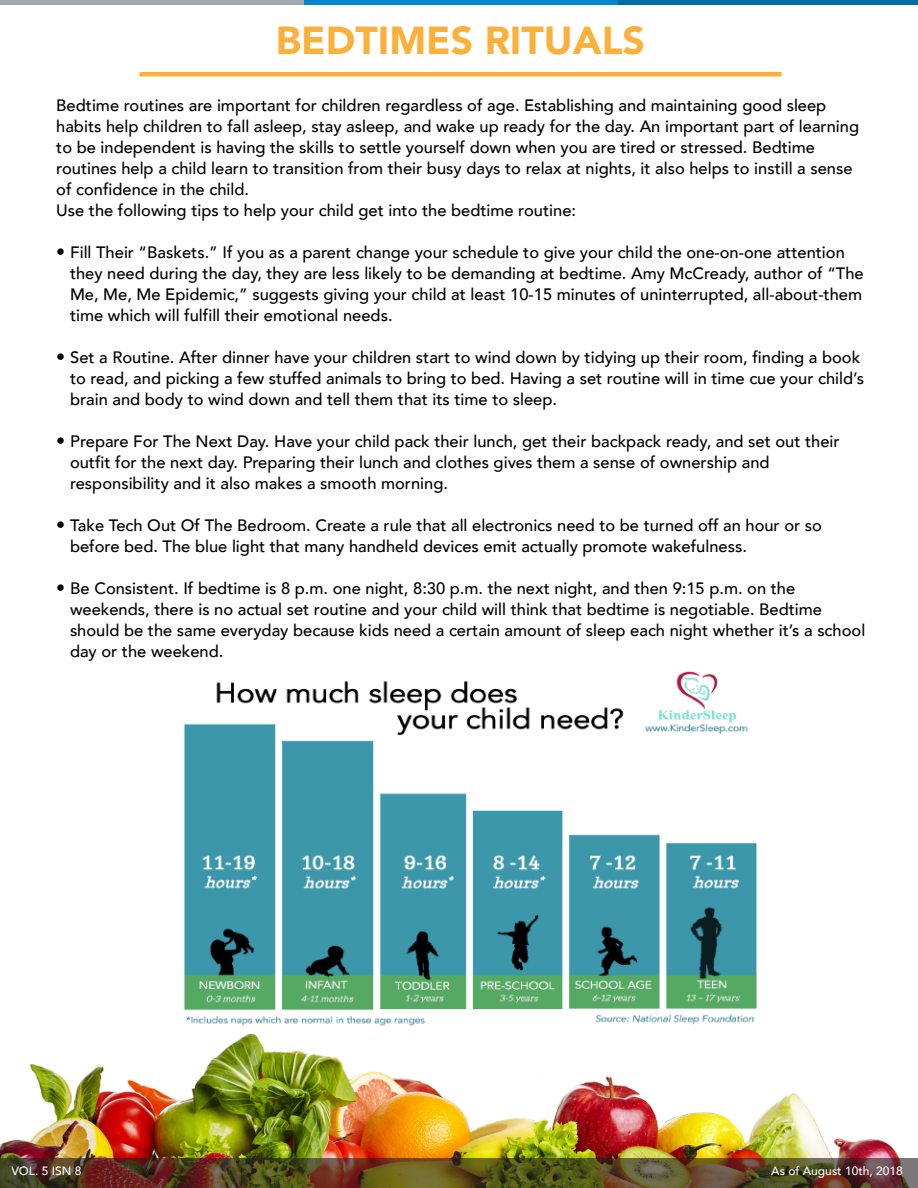
<style>
.page{position:relative;width:918px;height:1188px;background:#fff}
.page>*{position:absolute;margin:0;border:0;box-sizing:border-box;transform-origin:0 0}
.t1{font:900 39px "Avenir";color:#fbb03b}
.t2{font:500 16.5px/21px "Avenir";color:#000}
.t3{font:500 12px "Avenir";color:#fff}
.s1{font-size:18px}
</style>
<div class="page">
<img style="left:0;top:1034px;width:900px;height:124px">
<div style="left:618px;top:0;width:300px;height:5px;background:#006ea4"></div>
<div style="left:303px;top:0;width:315px;height:5px;background:#0087cd"></div>
<div style="left:0;top:0;width:303px;height:5px;background:#a1aab2"></div>
<img style="left:0;top:1158px;width:918px;height:30px">
<hr style="left:140px;top:72px;width:642px;height:4px;background:#fbb03b">
<img style="left:184px;top:671px;width:573px;height:355px">
<h1 class="t1" style="left:276px;top:7px;width:371px">BEDTIMES RITUALS</h1>
<p class="t2" style="left:56px;top:94px;width:804px">Bedtime routines are important for children regardless of age. Establishing and maintaining good sleep habits help children to fall asleep, stay asleep, and wake up ready for the day. An important part of learning to be independent is having the skills to settle yourself down when you are tired or stressed. Bedtime routines help a child learn to transition from their busy days to relax at nights, it also helps to instill a sense of confidence in the child.<br>Use the following tips to help your child get into the bedtime routine:</p>
<p class="t2" style="left:70px;top:241px;width:795px;text-indent:-14px"><span class="s1">•</span> Fill Their “Baskets.” If you as a parent change your schedule to give your child the one-on-one attention they need during the day, they are less likely to be demanding at bedtime. Amy McCready, author of “The Me, Me, Me Epidemic,” suggests giving your child at least 10-15 minutes of uninterrupted, all-about-them time which will fulfill their emotional needs.</p>
<p class="t2" style="left:70px;top:346px;width:795px;text-indent:-14px"><span class="s1">•</span> Set a Routine. After dinner have your children start to wind down by tidying up their room, finding a book to read, and picking a few stuffed animals to bring to bed. Having a set routine will in time cue your child’s brain and body to wind down and tell them that its time to sleep.</p>
<p class="t2" style="left:70px;top:430px;width:771px;text-indent:-14px"><span class="s1">•</span> Prepare For The Next Day. Have your child pack their lunch, get their backpack ready, and set out their outfit for the next day. Preparing their lunch and clothes gives them a sense of ownership and responsibility and it also makes a smooth morning.</p>
<p class="t2" style="left:70px;top:514px;width:753px;text-indent:-14px"><span class="s1">•</span> Take Tech Out Of The Bedroom. Create a rule that all electronics need to be turned off an hour or so before bed. The blue light that many handheld devices emit actually promote wakefulness.</p>
<p class="t2" style="left:70px;top:577px;width:797px;text-indent:-14px"><span class="s1">•</span> Be Consistent. If bedtime is 8 p.m. one night, 8:30 p.m. the next night, and then 9:15 p.m. on the weekends, there is no actual set routine and your child will think that bedtime is negotiable. Bedtime should be the same everyday because kids need a certain amount of sleep each night whether it’s a school day or the weekend.</p>
<p class="t3" style="left:11px;top:1160px;width:72px">VOL. 5 ISN 8</p>
<p class="t3" style="left:771px;top:1160px;width:133px">As of August 10th, 2018</p>
</div>
